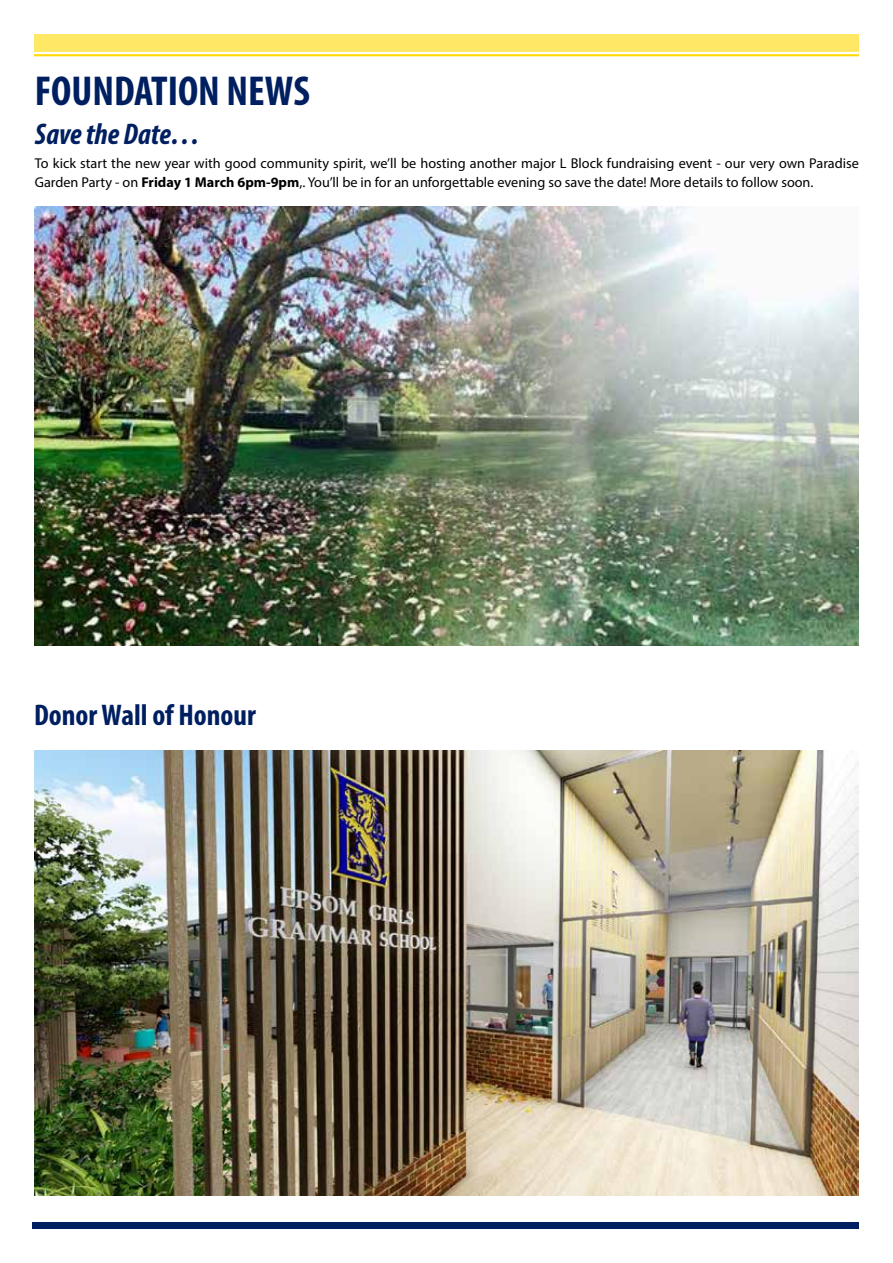
<style>
.page{position:relative;width:893px;height:1263px;background:#fff}
.page>*{position:absolute;margin:0;border:0;box-sizing:border-box;transform-origin:0 0}
.t1{font:700 condensed 42px "Myriad Pro";color:#001f60}
.t2{font:700 condensed 30px "Myriad Pro";color:#001f60}
.t3{font:italic 700 condensed 30px "Myriad Pro";color:#001f60}
.t4{font:14.25px/19.5px "Myriad Pro";color:#000}
.s1{font-weight:700}
</style>
<div class="page">
<div style="left:33px;top:1222px;width:826px;height:7px;background:#001f60"></div>
<img style="left:35px;top:206px;width:824px;height:439px">
<img style="left:34px;top:750px;width:825px;height:445px">
<div style="left:34px;top:34px;width:825px;height:17px;background:#ffe866"></div>
<hr style="left:34px;top:54px;width:825px;height:2px;background:#ffd900">
<h1 class="t1" style="left:35px;top:65px;width:277px">FOUNDATION NEWS</h1>
<h2 class="t3" style="left:35px;top:115px;width:167px">Save the Date…</h2>
<p class="t4" style="left:35px;top:153px;width:826px">To kick start the new year with good community spirit, we’ll be hosting another major L Block fundraising event - our very own Paradise<br>Garden Party - on <span class="s1">Friday 1 March 6pm-9pm</span>,. You’ll be in for an unforgettable evening so save the date! More details to follow soon.</p>
<h2 class="t2" style="left:34px;top:696px;width:223px">Donor Wall of Honour</h2>
</div>
